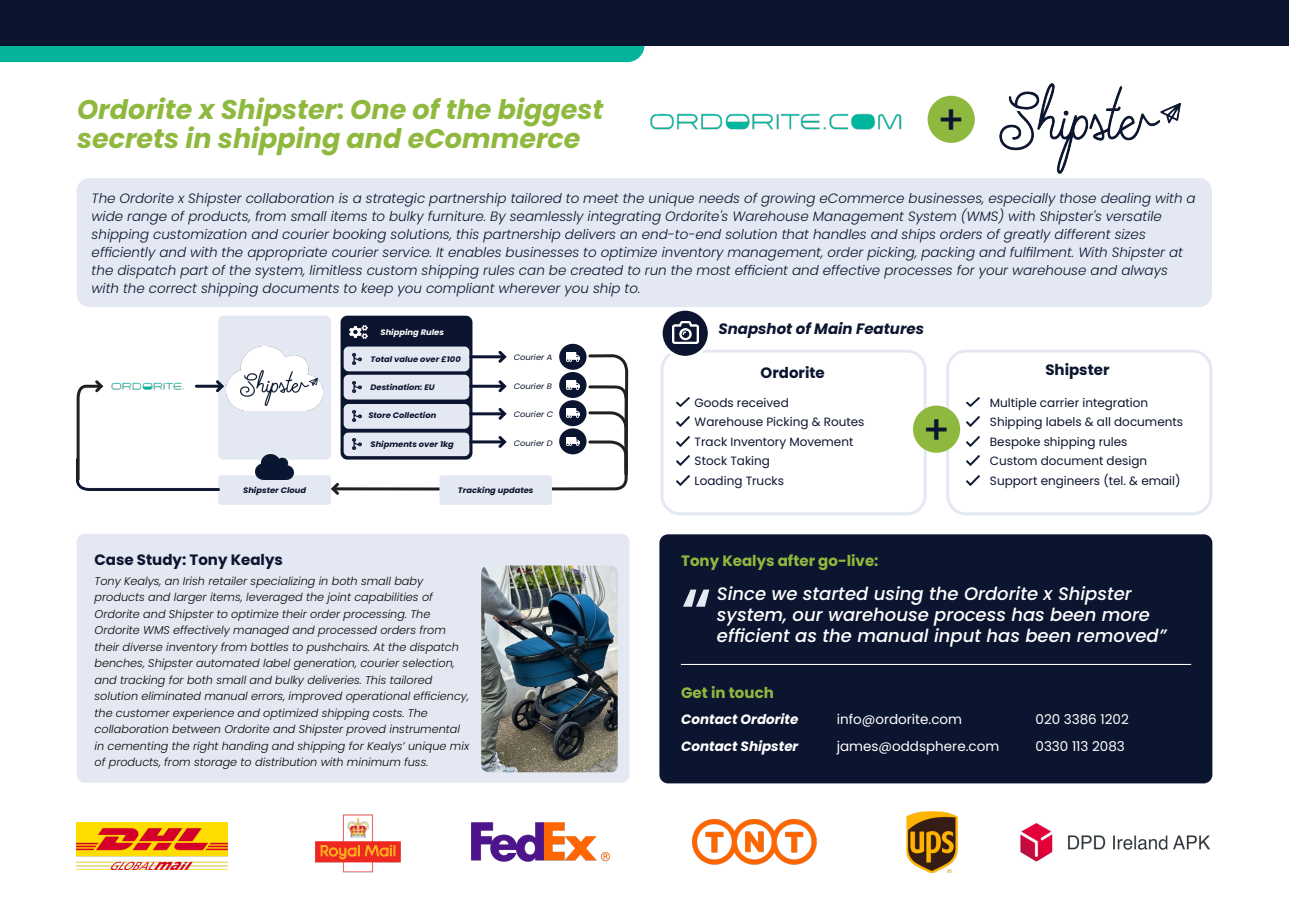
<style>
.page{position:relative;width:1289px;height:919px;background:#fff}
.page>*{position:absolute;margin:0;border:0;box-sizing:border-box;transform-origin:0 0}
.t1{font:500 72px "Poppins";color:#e3e8f2}
.t2{font:500 40.05px "Poppins";color:#0c152f}
.t3{font:italic 700 27px/29.7px "Poppins";color:#8fb93e}
.t4{font:italic 500 18px/21px "Poppins";color:#fff}
.t5{font:700 15px "Poppins";color:#0c152f}
.t6{font:700 15px "Poppins";color:#8fb93e}
.t7{font:italic 700 15px "Poppins";color:#0c152f}
.t8{font:italic 300 13.5px/18px "Poppins";color:#0c152f}
.t9{font:13.5px "Poppins";color:#fff}
.t10{font:italic 700 13.5px "Poppins";color:#fff}
.t11{font:12px/19.5px "Poppins";color:#0c152f}
.t12{font:italic 300 11.25px/16.5px "Poppins";color:#080704}
.t13{font:italic 700 7.95px "Poppins";color:#0c152f;scale:1.05 1}
.t14{font:italic 7.95px "Poppins";color:#0c152f;scale:1.05 1}
.t15{font:italic 700 7.95px "Poppins";color:#fff;scale:1.05 1}
.s1{font-style:normal}
</style>
<div class="page">
<div style="left:0;top:45px;width:644px;height:17px;background:#05b49c"></div>
<div style="left:77px;top:178px;width:1134px;height:129px;background:#e3e8f2;border-radius:13px"></div>
<div style="left:77px;top:533px;width:552px;height:249px;background:#e3e8f2;border-radius:8px"></div>
<img style="left:481px;top:565px;width:136px;height:207px;border-radius:7px">
<div style="left:659px;top:534px;width:553px;height:249px;background:#0c152f;border-radius:9px"></div>
<div style="left:0;top:0;width:1288px;height:45px;background:#0c152f"></div>
<img style="left:650px;top:113px;width:252px;height:17px">
<img style="left:999px;top:83px;width:181px;height:90px">
<svg style="left:676px;top:397px;width:13px;height:10px"></svg>
<svg style="left:966px;top:397px;width:13px;height:10px"></svg>
<svg style="left:676px;top:417px;width:13px;height:9px"></svg>
<svg style="left:966px;top:417px;width:13px;height:9px"></svg>
<svg style="left:676px;top:436px;width:13px;height:10px"></svg>
<svg style="left:966px;top:436px;width:13px;height:10px"></svg>
<svg style="left:676px;top:456px;width:13px;height:10px"></svg>
<svg style="left:966px;top:456px;width:13px;height:10px"></svg>
<svg style="left:676px;top:475px;width:13px;height:10px"></svg>
<svg style="left:966px;top:475px;width:13px;height:10px"></svg>
<div style="left:340px;top:316px;width:132px;height:143px;background:#0c152f;border-radius:7px"></div>
<div style="left:218px;top:316px;width:113px;height:143px;background:#e3e8f2;border-radius:5px"></div>
<div style="left:218px;top:475px;width:113px;height:30px;background:#e3e8f2;border-radius:3px"></div>
<div style="left:344px;top:346px;width:125px;height:25px;background:#e3e8f2;border-radius:5px"></div>
<div style="left:559px;top:344px;width:27px;height:26px;background:#0c152f;border-radius:50%"></div>
<img style="left:226px;top:346px;width:97px;height:64px">
<img style="left:255px;top:454px;width:39px;height:26px">
<img style="left:240px;top:370px;width:77px;height:35px">
<svg style="left:213px;top:380px;width:11px;height:13px"></svg>
<hr style="left:196px;top:385px;width:26px;height:3px;background:#0c152f">
<img style="left:350px;top:326px;width:17px;height:13px">
<img style="left:77px;top:475px;width:143px;height:15px">
<svg style="left:329px;top:348px;width:300px;height:147px"></svg>
<svg style="left:76px;top:380px;width:29px;height:102px"></svg>
<div style="left:439px;top:475px;width:113px;height:30px;background:#e3e8f2;border-radius:3px"></div>
<div style="left:927px;top:96px;width:47px;height:47px;background:#8fb93e;border-radius:50%"></div>
<svg style="left:681px;top:664px;width:509px;height:1px"></svg>
<div style="left:660px;top:349px;width:266px;height:166px;border:3px solid #e3e8f2;border-radius:18px"></div>
<div style="left:946px;top:349px;width:266px;height:166px;border:3px solid #e3e8f2;border-radius:18px"></div>
<div style="left:913px;top:405px;width:47px;height:48px;background:#8fb93e;border-radius:50%"></div>
<svg style="left:659px;top:308px;width:51px;height:51px;fill:#0c152f"></svg>
<img style="left:673px;top:322px;width:25px;height:22px">
<img style="left:906px;top:811px;width:51px;height:62px;border-radius:3px">
<img style="left:77px;top:823px;width:151px;height:46px">
<img style="left:471px;top:822px;width:138px;height:39px">
<img style="left:316px;top:814px;width:84px;height:58px">
<img style="left:692px;top:819px;width:124px;height:45px">
<img style="left:1020px;top:823px;width:190px;height:39px">
<img style="left:111px;top:382px;width:71px;height:8px">
<h3 class="t3" style="left:77px;top:94px;width:528px">Ordorite x Shipster<span class="s1">:</span> One of the biggest secrets in shipping and eCommerce</h3>
<p class="t8" style="left:92px;top:189px;width:1105px">The Ordorite x Shipster collaboration is a strategic partnership tailored to meet the unique needs of growing eCommerce businesses, especially those dealing with a wide range of products, from small items to bulky furniture. By seamlessly integrating Ordorite's Warehouse Management System (WMS) with Shipster's versatile shipping customization and courier booking solutions, this partnership delivers an end-to-end solution that handles and ships orders of greatly different sizes efficiently and with the appropriate courier service. It enables businesses to optimize inventory management, order picking, packing and fulfilment. With Shipster at the dispatch part of the system, limitless custom shipping rules can be created to run the most efficient and effective processes for your warehouse and always with the correct shipping documents to keep you compliant wherever you ship to.</p>
<h2 class="t2" style="left:936px;top:92px;width:30px">+</h2>
<p class="t15" style="left:380px;top:327px;width:62px">Shipping Rules</p>
<p class="t13" style="left:370px;top:353px;width:87px">Total value over £100</p>
<p class="t14" style="left:514px;top:352px;width:38px">Courier A</p>
<p class="t14" style="left:514px;top:381px;width:38px">Courier B</p>
<p class="t14" style="left:514px;top:409px;width:39px">Courier C</p>
<p class="t14" style="left:514px;top:437px;width:39px">Courier D</p>
<p class="t13" style="left:370px;top:382px;width:63px">Destination: EU</p>
<p class="t13" style="left:368px;top:410px;width:66px">Store Collection</p>
<p class="t13" style="left:370px;top:439px;width:81px">Shipments over 1kg</p>
<p class="t13" style="left:243px;top:484px;width:61px">Shipster Cloud</p>
<p class="t13" style="left:458px;top:484px;width:74px">Tracking updates</p>
<p class="t5" style="left:94px;top:549px;width:190px">Case Study: Tony Kealys</p>
<p class="t12" style="left:94px;top:572px;width:376px">Tony Kealys, an Irish retailer specializing in both small baby products and larger items, leveraged the joint capabilities of Ordorite and Shipster to optimize their order processing. The Ordorite WMS effectively managed and processed orders from their diverse inventory from bottles to pushchairs. At the dispatch benches, Shipster automated label generation, courier selection, and tracking for both small and bulky deliveries. This tailored solution eliminated manual errors, improved operational efficiency, the customer experience and optimized shipping costs. The collaboration between Ordorite and Shipster proved instrumental in cementing the right handing and shipping for Kealys’ unique mix of products, from storage to distribution with minimum fuss.</p>
<p class="t7" style="left:718px;top:319px;width:207px">Snapshot of Main Features</p>
<p class="t5" style="left:1045px;top:359px;width:66px">Shipster</p>
<p class="t5" style="left:760px;top:363px;width:66px">Ordorite</p>
<p class="t11" style="left:694px;top:393px;width:171px">Goods received<br>Warehouse Picking &amp; Routes<br>Track Inventory Movement<br>Stock Taking<br>Loading Trucks</p>
<p class="t11" style="left:990px;top:393px;width:195px">Multiple carrier integration<br>Shipping labels &amp; all documents<br>Bespoke shipping rules<br>Custom document design<br>Support engineers (tel. &amp; email)</p>
<h2 class="t2" style="left:922px;top:401px;width:30px">+</h2>
<p class="t6" style="left:681px;top:550px;width:199px">Tony Kealys after go-live:</p>
<h1 class="t1" style="left:681px;top:564px;width:32px">“</h1>
<h3 class="t4" style="left:717px;top:583px;width:451px">Since we started using the Ordorite x Shipster system, our warehouse process has been more efficient as the manual input has been removed”</h3>
<p class="t6" style="left:681px;top:682px;width:94px">Get in touch</p>
<p class="t10" style="left:681px;top:709px;width:119px">Contact Ordorite</p>
<p class="t9" style="left:836px;top:709px;width:127px">info@ordorite.com</p>
<p class="t9" style="left:1035px;top:709px;width:95px">020 3386 1202</p>
<p class="t10" style="left:681px;top:737px;width:119px">Contact Shipster</p>
<p class="t9" style="left:836px;top:737px;width:164px">james@oddsphere.com</p>
<p class="t9" style="left:1035px;top:737px;width:91px">0330 113 2083</p>
</div>
